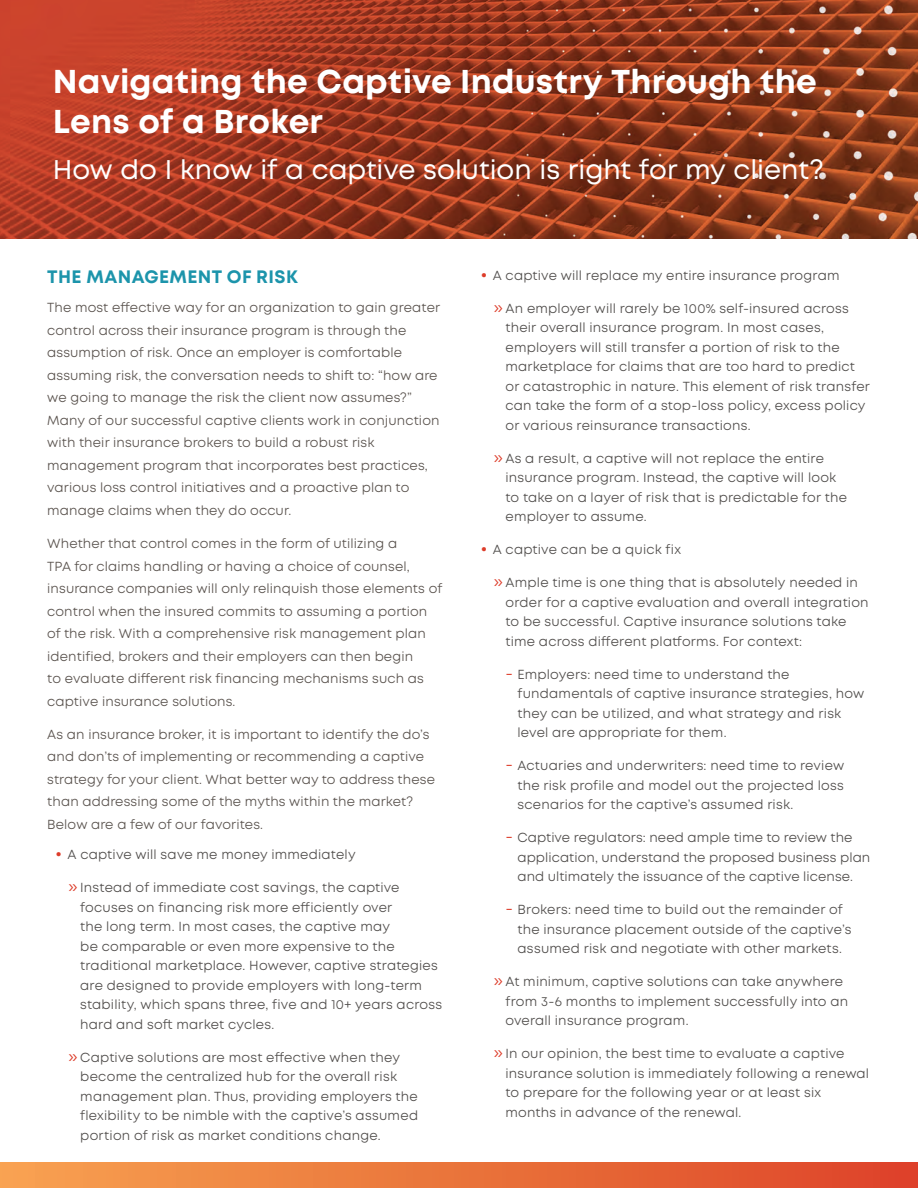
<style>
.page{position:relative;width:918px;height:1188px;background:#fff}
.page>*{position:absolute;margin:0;border:0;box-sizing:border-box;transform-origin:0 0}
.t1{font:700 33px/39.6px "Mont";letter-spacing:.005em;color:#fff}
.t2{font:27px "Mont";color:#fff}
.t3{font:700 18px "Mont";letter-spacing:.02em;color:#1c94ab}
.t4{font:13.2px/19.5px "Mont";letter-spacing:.015em;color:#4f4c4a}
.t5{font:13.2px/22.5px "Mont";letter-spacing:.01em;color:#59524d}
.s1{font-weight:700;font-size:16.5px;color:#dd3c2a}
.s2{font-size:16.5px;color:#dd3c2a}
</style>
<div class="page">
<img style="left:0;top:0;width:918px;height:239px">
<div style="left:0;top:1162px;width:918px;height:26px;background:linear-gradient(to right,#f7a350,#dd4328)"></div>
<h1 class="t1" style="left:53px;top:62px;width:766px">Navigating the Captive Industry Through the<br>Lens of a Broker</h1>
<h2 class="t2" style="left:53px;top:152px;width:772px">How do I know if a captive solution is right for my client?</h2>
<h3 class="t3" style="left:47px;top:265px;width:252px">THE MANAGEMENT OF RISK</h3>
<p class="t5" style="left:47px;top:297px;width:394px">The most effective way for an organization to gain greater control across their insurance program is through the assumption of risk. Once an employer is comfortable assuming risk, the conversation needs to shift to: “how are we going to manage the risk the client now assumes?” Many of our successful captive clients work in conjunction with their insurance brokers to build a robust risk management program that incorporates best practices, various loss control initiatives and a proactive plan to manage claims when they do occur.</p>
<p class="t5" style="left:47px;top:532px;width:397px">Whether that control comes in the form of utilizing a<br>TPA for claims handling or having a choice of counsel, insurance companies will only relinquish those elements of control when the insured commits to assuming a portion of the risk. With a comprehensive risk management plan identified, brokers and their employers can then begin<br>to evaluate different risk financing mechanisms such as captive insurance solutions.</p>
<p class="t5" style="left:47px;top:723px;width:389px">As an insurance broker, it is important to identify the do’s and don’ts of implementing or recommending a captive strategy for your client. What better way to address these than addressing some of the myths within the market?<br>Below are a few of our favorites.</p>
<p class="t4" style="left:56px;top:845px;width:302px"><span class="s1">•</span> A captive will save me money immediately</p>
<p class="t4" style="left:80px;top:878px;width:364px;text-indent:-12px"><span class="s2">»</span> Instead of immediate cost savings, the captive focuses on financing risk more efficiently over<br>the long term. In most cases, the captive may<br>be comparable or even more expensive to the traditional marketplace. However, captive strategies are designed to provide employers with long-term stability, which spans three, five and 10+ years across hard and soft market cycles.</p>
<p class="t4" style="left:80px;top:1047px;width:339px;text-indent:-12px"><span class="s2">»</span> Captive solutions are most effective when they become the centralized hub for the overall risk management plan. Thus, providing employers the flexibility to be nimble with the captive’s assumed portion of risk as market conditions change.</p>
<p class="t4" style="left:481px;top:265px;width:360px"><span class="s1">•</span> A captive will replace my entire insurance program</p>
<p class="t4" style="left:506px;top:298px;width:366px;text-indent:-12px"><span class="s2">»</span> An employer will rarely be 100% self-insured across their overall insurance program. In most cases, employers will still transfer a portion of risk to the marketplace for claims that are too hard to predict or catastrophic in nature. This element of risk transfer can take the form of a stop-loss policy, excess policy or various reinsurance transactions.</p>
<p class="t4" style="left:506px;top:448px;width:343px;text-indent:-12px"><span class="s2">»</span> As a result, a captive will not replace the entire insurance program. Instead, the captive will look to take on a layer of risk that is predictable for the employer to assume.</p>
<p class="t4" style="left:481px;top:540px;width:202px"><span class="s1">•</span> A captive can be a quick fix</p>
<p class="t4" style="left:506px;top:573px;width:365px;text-indent:-12px"><span class="s2">»</span> Ample time is one thing that is absolutely needed in order for a captive evaluation and overall integration to be successful. Captive insurance solutions take time across different platforms. For context:</p>
<p class="t4" style="left:518px;top:664px;width:348px;text-indent:-12px"><span class="s2">-</span> Employers: need time to understand the fundamentals of captive insurance strategies, how they can be utilized, and what strategy and risk level are appropriate for them.</p>
<p class="t4" style="left:518px;top:756px;width:328px;text-align:justify;text-indent:-12px"><span class="s2">-</span> Actuaries and underwriters: need time to review the risk profile and model out the projected loss scenarios for the captive’s assumed risk.</p>
<p class="t4" style="left:518px;top:828px;width:354px;text-indent:-12px"><span class="s2">-</span> Captive regulators: need ample time to review the application, understand the proposed business plan and ultimately the issuance of the captive license.</p>
<p class="t4" style="left:518px;top:900px;width:336px;text-indent:-12px"><span class="s2">-</span> Brokers: need time to build out the remainder of the insurance placement outside of the captive’s assumed risk and negotiate with other markets.</p>
<p class="t4" style="left:506px;top:972px;width:344px;text-indent:-12px"><span class="s2">»</span> At minimum, captive solutions can take anywhere from 3-6 months to implement successfully into an overall insurance program.</p>
<p class="t4" style="left:506px;top:1044px;width:365px;text-indent:-12px"><span class="s2">»</span> In our opinion, the best time to evaluate a captive insurance solution is immediately following a renewal to prepare for the following year or at least six months in advance of the renewal.</p>
</div>
